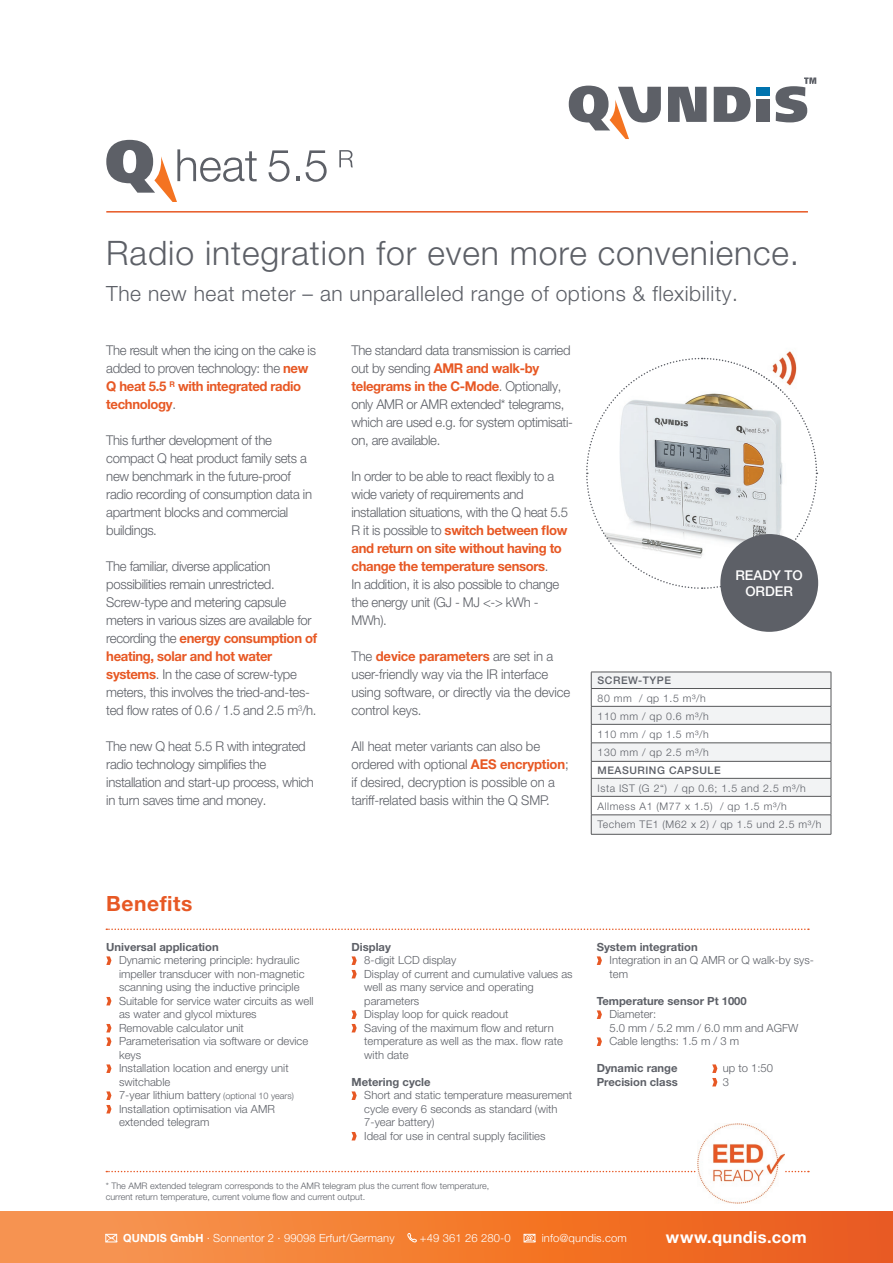
<style>
.page{position:relative;width:893px;height:1263px;background:#fff}
.page>*{position:absolute;margin:0;border:0;box-sizing:border-box;transform-origin:0 0}
.t1{font:300 33.75px "Helvetica Neue LT Pro";letter-spacing:.025em;color:#5d6067}
.t2{font:300 21px "Helvetica Neue LT Pro";letter-spacing:.025em;color:#5d6067}
.t3{font:700 21px "Helvetica Neue LT Pro";letter-spacing:.025em;color:#e75824}
.t4{font:700 16.5px "Helvetica Neue LT Pro";letter-spacing:.02em;color:#fff}
.t5{font:300 13.5px/18px "Helvetica Neue LT Pro";letter-spacing:-.025em;color:#5d6067}
.t6{font:500 13.5px/16.2px "Helvetica Neue LT Pro";color:#fff;text-align:center}
.t7{font:300 11.25px/13.5px "Helvetica Neue LT Pro";color:#5d6067}
.t8{font:700 11.25px "Helvetica Neue LT Pro";color:#5d6067}
.t9{font:300 11.25px "Helvetica Neue LT Pro";letter-spacing:.01em;color:#fff}
.t10{font:300 10.5px/18px "Helvetica Neue LT Pro";letter-spacing:.05em;color:#5d6067}
.t11{font:500 10.5px "Helvetica Neue LT Pro";letter-spacing:.05em;color:#5d6067}
.t12{font:300 9px/10.8px "Helvetica Neue LT Pro";color:#5d6067}
.s1{font-weight:700;color:#e75824}
.s2{font-size:9px}
.s3{font-weight:700}
</style>
<div class="page">
<div style="left:0;top:1212px;width:893px;height:51px;background:linear-gradient(to right,#f99a51,#ec5b16)"></div>
<hr style="left:106px;top:211px;width:702px;height:2px;background:#e75824">
<svg style="left:106px;top:928px;width:703px;height:2px"></svg>
<svg style="left:106px;top:1171px;width:703px;height:1px"></svg>
<svg style="left:106px;top:956px;width:5px;height:9px"></svg>
<svg style="left:106px;top:997px;width:5px;height:8px"></svg>
<svg style="left:106px;top:1024px;width:5px;height:22px"></svg>
<svg style="left:106px;top:1064px;width:5px;height:9px"></svg>
<svg style="left:106px;top:1091px;width:5px;height:22px"></svg>
<svg style="left:351px;top:956px;width:6px;height:22px"></svg>
<svg style="left:351px;top:1010px;width:6px;height:22px"></svg>
<svg style="left:351px;top:1091px;width:6px;height:9px"></svg>
<svg style="left:351px;top:1132px;width:6px;height:8px"></svg>
<svg style="left:597px;top:956px;width:5px;height:9px"></svg>
<svg style="left:597px;top:1010px;width:5px;height:9px"></svg>
<svg style="left:597px;top:1037px;width:5px;height:9px"></svg>
<svg style="left:712px;top:1064px;width:5px;height:22px"></svg>
<svg style="left:105px;top:1233px;width:12px;height:9px"></svg>
<svg style="left:407px;top:1233px;width:10px;height:9px"></svg>
<svg style="left:523px;top:1233px;width:13px;height:9px"></svg>
<svg style="left:586px;top:357px;width:232px;height:232px"></svg>
<svg style="left:668px;top:87px;width:38px;height:35px"></svg>
<svg style="left:569px;top:86px;width:92px;height:53px"></svg>
<svg style="left:714px;top:87px;width:37px;height:35px"></svg>
<div style="left:756px;top:87px;width:14px;height:8px;background:#0073ae"></div>
<div style="left:756px;top:99px;width:14px;height:23px;background:#5d6067"></div>
<svg style="left:775px;top:77px;width:41px;height:45px"></svg>
<svg style="left:106px;top:140px;width:151px;height:61px"></svg>
<svg style="left:268px;top:150px;width:22px;height:32px"></svg>
<svg style="left:296px;top:176px;width:4px;height:5px"></svg>
<svg style="left:306px;top:150px;width:21px;height:32px"></svg>
<svg style="left:339px;top:150px;width:14px;height:17px"></svg>
<svg style="left:591px;top:672px;width:241px;height:162px"></svg>
<hr style="left:591px;top:834px;width:240px;height:1px;background:#57585a">
<img style="left:745px;top:351px;width:72px;height:40px">
<img style="left:745px;top:367px;width:36px;height:24px">
<img style="left:745px;top:366px;width:34px;height:23px">
<div style="left:720px;top:534px;width:98px;height:98px;background:#5d6067;border-radius:50%"></div>
<img style="left:697px;top:1123px;width:87px;height:81px">
<h1 class="t1" style="left:106px;top:232px;width:694px">Radio integration for even more convenience.</h1>
<h2 class="t2" style="left:106px;top:281px;width:633px">The new heat meter – an unparalleled range of options &amp; flexibility.</h2>
<p class="t5" style="left:106px;top:341px;width:211px">The result when the icing on the cake is added to proven technology: the <span class="s1">new<br>Q heat 5.5</span> <sup>R</sup> <span class="s1">with integrated radio technology</span>.</p>
<p class="t5" style="left:106px;top:431px;width:207px">This further development of the compact Q heat product family sets a new benchmark in the future-proof radio recording of consumption data in apartment blocks and commercial buildings.</p>
<p class="t5" style="left:106px;top:557px;width:212px">The familiar, diverse application possibilities remain unrestricted.<br>Screw-type and metering capsule meters in various sizes are available for recording the <span class="s1">energy consumption of heating, solar and hot water systems</span>. In the case of screw-type meters, this involves the tried-and-tes&shy;ted flow rates of 0.6 / 1.5 and 2.5 m<sup>3</sup>/h.</p>
<p class="t5" style="left:106px;top:737px;width:209px">The new Q heat 5.5 R with integrated radio technology simplifies the installation and start-up process, which in turn saves time and money.</p>
<p class="t5" style="left:351px;top:341px;width:223px">The standard data transmission is carried out by sending <span class="s1">AMR and walk-by telegrams in the C-Mode</span>. Optionally, only AMR or AMR extended* telegrams, which are used e.g. for system optimisati&shy;on, are available.</p>
<p class="t5" style="left:351px;top:467px;width:218px">In order to be able to react flexibly to a wide variety of requirements and installation situations, with the Q heat 5.5<br>R it is possible to <span class="s1">switch between flow and return on site without having to change the temperature sensors</span>.<br>In addition, it is also possible to change the energy unit (GJ - MJ &lt;-&gt; kWh - MWh).</p>
<p class="t5" style="left:351px;top:647px;width:220px">The <span class="s1">device parameters</span> are set in a user-friendly way via the IR interface using software, or directly via the device control keys.</p>
<p class="t5" style="left:351px;top:737px;width:219px">All heat meter variants can also be ordered with optional <span class="s1">AES encryption</span>; if desired, decryption is possible on a tariff-related basis within the Q SMP.</p>
<p class="t6" style="left:735px;top:567px;width:69px">READY TO<br>ORDER</p>
<p class="t11" style="left:598px;top:674px;width:75px">SCREW-TYPE</p>
<p class="t10" style="left:598px;top:689px;width:113px">80 mm / qp 1.5 m³/h<br>110 mm / qp 0.6 m³/h<br>110 mm / qp 1.5 m³/h<br>130 mm / qp 2.5 m³/h</p>
<p class="t11" style="left:598px;top:764px;width:125px">MEASURING CAPSULE</p>
<p class="t10" style="left:598px;top:779px;width:225px">Ista IST (G 2“) / qp 0.6; 1.5 and 2.5 m³/h<br>Allmess A1 (M77 x 1.5) / qp 1.5 m³/h<br>Techem TE1 (M62 x 2) / qp 1.5 und 2.5 m³/h</p>
<h2 class="t3" style="left:106px;top:890px;width:88px">Benefits</h2>
<p class="t8" style="left:106px;top:940px;width:114px">Universal application</p>
<p class="t7" style="left:119px;top:953px;width:196px">Dynamic metering principle: hydraulic impeller transducer with non-magnetic scanning using the inductive principle<br>Suitable for service water circuits as well as water and glycol mixtures<br>Removable calculator unit<br>Parameterisation via software or device keys<br>Installation location and energy unit switchable<br>7-year lithium battery <span class="s2">(optional 10 years)<br></span>Installation optimisation via AMR extended telegram</p>
<p class="t8" style="left:351px;top:940px;width:41px">Display</p>
<p class="t7" style="left:364px;top:953px;width:210px">8-digit LCD display<br>Display of current and cumulative values as well as many service and operating parameters<br>Display loop for quick readout<br>Saving of the maximum flow and return temperature as well as the max. flow rate with date</p>
<p class="t8" style="left:351px;top:1075px;width:81px">Metering cycle</p>
<p class="t7" style="left:364px;top:1088px;width:209px">Short and static temperature measurement cycle every 6 seconds as standard (with 7-year battery)<br>Ideal for use in central supply facilities</p>
<p class="t12" style="left:106px;top:1180px;width:385px">* The AMR extended telegram corresponds to the AMR telegram plus the current flow temperature, current return temperature, current volume flow and current output.</p>
<p class="t8" style="left:597px;top:940px;width:103px">System integration</p>
<p class="t7" style="left:609px;top:953px;width:206px">Integration in an Q AMR or Q walk-by sys&shy;tem</p>
<p class="t8" style="left:597px;top:994px;width:152px">Temperature sensor Pt 1000</p>
<p class="t7" style="left:609px;top:1007px;width:190px">Diameter:<br>5.0 mm / 5.2 mm / 6.0 mm and AGFW<br>Cable lengths: 1.5 m / 3 m</p>
<p class="t8" style="left:597px;top:1061px;width:82px">Dynamic range</p>
<p class="t7" style="left:723px;top:1061px;width:52px">up to 1:50</p>
<p class="t8" style="left:597px;top:1075px;width:83px">Precision class</p>
<p class="t7" style="left:723px;top:1075px;width:8px">3</p>
<p class="t9" style="left:123px;top:1231px;width:273px"><span class="s3">QUNDIS GmbH</span> · Sonnentor 2 · 99098 Erfurt/Germany</p>
<p class="t9" style="left:420px;top:1231px;width:92px">+49 361 26 280-0</p>
<p class="t9" style="left:542px;top:1231px;width:86px">info@qundis.com</p>
<p class="t4" style="left:666px;top:1226px;width:143px">www.qundis.com</p>
</div>
